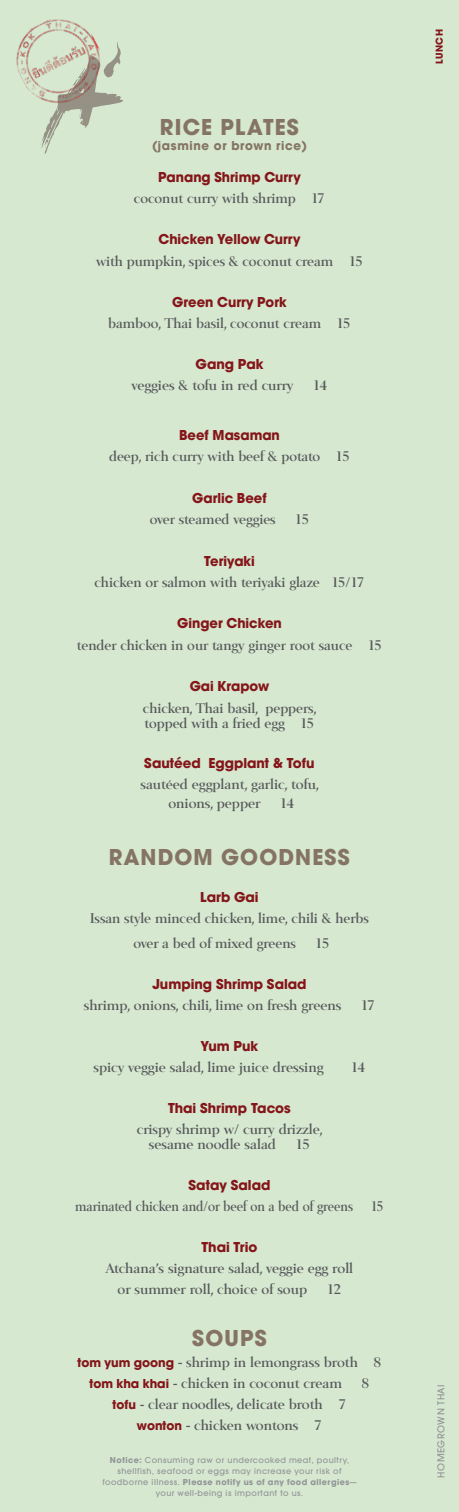
<style>
.page{position:relative;width:459px;height:1512px;background:#d6e8d0}
.page>*{position:absolute;margin:0;border:0;box-sizing:border-box;transform-origin:0 0}
.H2_MENU_SECTIONS{font:700 24px "Avant Gar Got Itc T";letter-spacing:.05em;color:#857466}
.Menu_Item_Name{font:700 15px "Avant Gar Got Itc T";color:#841519}
.lunch_menu_descripti{font:500 13.5px/21px "Belfast";color:#57585a}
.Body_copy{font:500 13.5px "Belfast";color:#57585a}
.H2_MENU_SECTIONS-2{font:500 13.5px/21px "Belfast";color:#57585a}
.lunch_menu_descripti-2{font:500 13.5px "Belfast";color:#57585a;scale:.9 1}
.H2_MENU_SECTIONS-3{font:700 13.5px "Avant Gar Got Itc T";letter-spacing:.05em;color:#857466}
.MENU_FOOTNOTES{font:500 10.5px "Avant Gar Got Itc T";letter-spacing:.05em;color:#939598}
.MENU_FOOTNOTES-2{font:700 10.5px "Avant Gar Got Itc T";letter-spacing:.055em;color:#841519}
.MENU_FOOTNOTES-3{font:500 9px/10.8px "Avant Gar Got Itc T";letter-spacing:.05em;color:#939598;text-align:center}
.s1{font-family:"Avant Gar Got Itc T";font-weight:700;color:#841519}
.s2{font-weight:700}
</style>
<div class="page">
<svg style="left:41px;top:42px;width:82px;height:113px"></svg>
<img style="left:16px;top:19px;width:99px;height:98px">
<p class="H2_MENU_SECTIONS" style="left:160px;top:112px;width:141px">RICE PLATES</p>
<p class="H2_MENU_SECTIONS-3" style="left:152px;top:138px;width:156px">(jasmine or brown rice)</p>
<p class="Menu_Item_Name" style="left:158px;top:167px;width:144px">Panang Shrimp Curry</p>
<p class="lunch_menu_descripti" style="left:134px;top:188px;width:193px">coconut curry with shrimp 17</p>
<p class="Menu_Item_Name" style="left:159px;top:230px;width:143px">Chicken Yellow Curry</p>
<p class="lunch_menu_descripti" style="left:96px;top:251px;width:268px">with pumpkin, spices &amp; coconut cream 15</p>
<p class="Menu_Item_Name" style="left:172px;top:293px;width:116px">Green Curry Pork</p>
<p class="Body_copy" style="left:108px;top:316px;width:244px">bamboo, Thai basil, coconut cream 15</p>
<p class="Menu_Item_Name" style="left:196px;top:355px;width:69px">Gang Pak</p>
<p class="lunch_menu_descripti" style="left:132px;top:375px;width:163px">veggies &amp; tofu in red curry</p>
<p class="lunch_menu_descripti" style="left:313px;top:375px;width:16px">14</p>
<p class="Menu_Item_Name" style="left:179px;top:426px;width:102px">Beef Masaman</p>
<p class="Body_copy" style="left:109px;top:449px;width:242px">deep, rich curry with beef &amp; potato 15</p>
<p class="Menu_Item_Name" style="left:192px;top:489px;width:76px">Garlic Beef</p>
<p class="lunch_menu_descripti" style="left:150px;top:509px;width:127px">over steamed veggies</p>
<p class="lunch_menu_descripti" style="left:295px;top:509px;width:16px">15</p>
<p class="Menu_Item_Name" style="left:204px;top:551px;width:52px">Teriyaki</p>
<p class="Body_copy" style="left:95px;top:575px;width:271px">chicken or salmon with teriyaki glaze 15/17</p>
<p class="Menu_Item_Name" style="left:177px;top:614px;width:106px">Ginger Chicken</p>
<p class="Body_copy" style="left:77px;top:638px;width:307px">tender chicken in our tangy ginger root sauce 15</p>
<p class="Menu_Item_Name" style="left:190px;top:677px;width:81px">Gai Krapow</p>
<p class="lunch_menu_descripti" style="left:143px;top:701px;width:175px;line-height:15px">chicken, Thai basil, peppers, topped with a fried egg 15</p>
<p class="Menu_Item_Name" style="left:144px;top:754px;width:172px">Sautéed Eggplant &amp; Tofu</p>
<p class="lunch_menu_descripti" style="left:141px;top:775px;width:179px">sautéed eggplant, garlic, tofu,</p>
<p class="lunch_menu_descripti" style="left:168px;top:793px;width:93px">onions, pepper</p>
<p class="lunch_menu_descripti" style="left:280px;top:793px;width:16px">14</p>
<p class="H2_MENU_SECTIONS" style="left:109px;top:842px;width:243px">RANDOM GOODNESS</p>
<p class="Menu_Item_Name" style="left:200px;top:888px;width:60px">Larb Gai</p>
<p class="Body_copy" style="left:90px;top:911px;width:280px">Issan style minced chicken, lime, chili &amp; herbs</p>
<p class="Body_copy" style="left:133px;top:936px;width:164px">over a bed of mixed greens</p>
<p class="Body_copy" style="left:315px;top:936px;width:16px">15</p>
<p class="Menu_Item_Name" style="left:152px;top:975px;width:156px">Jumping Shrimp Salad</p>
<p class="lunch_menu_descripti" style="left:84px;top:995px;width:259px">shrimp, onions, chili, lime on fresh greens</p>
<p class="lunch_menu_descripti" style="left:361px;top:995px;width:16px">17</p>
<p class="Menu_Item_Name" style="left:201px;top:1037px;width:59px">Yum Puk</p>
<p class="lunch_menu_descripti" style="left:94px;top:1057px;width:231px">spicy veggie salad, lime juice dressing</p>
<p class="lunch_menu_descripti" style="left:351px;top:1057px;width:16px">14</p>
<p class="Menu_Item_Name" style="left:168px;top:1098px;width:124px">Thai Shrimp Tacos</p>
<p class="lunch_menu_descripti" style="left:137px;top:1119px;width:187px">crispy shrimp w/ curry drizzle,</p>
<p class="lunch_menu_descripti" style="left:149px;top:1134px;width:128px">sesame noodle salad</p>
<p class="lunch_menu_descripti" style="left:296px;top:1134px;width:16px">15</p>
<p class="Menu_Item_Name" style="left:189px;top:1176px;width:83px">Satay Salad</p>
<p class="lunch_menu_descripti-2" style="left:75px;top:1198px;width:310px">marinated chicken and/or beef on a bed of greens</p>
<p class="lunch_menu_descripti-2" style="left:371px;top:1198px;width:16px">15</p>
<p class="Menu_Item_Name" style="left:202px;top:1237px;width:57px">Thai Trio</p>
<p class="lunch_menu_descripti" style="left:118px;top:1258px;width:237px;text-indent:-12px">Atchana’s signature salad, veggie egg roll or summer roll, choice of soup</p>
<p class="lunch_menu_descripti" style="left:327px;top:1279px;width:16px">12</p>
<p class="H2_MENU_SECTIONS" style="left:192px;top:1324px;width:76px">SOUPS</p>
<p class="H2_MENU_SECTIONS-2" style="left:90px;top:1352px;width:293px;text-indent:-12px"><span class="s1">tom yum goong</span> - shrimp in lemongrass broth 8 <span class="s1">tom kha khai</span> - chicken in coconut cream</p>
<p class="H2_MENU_SECTIONS-2" style="left:362px;top:1373px;width:9px">8</p>
<p class="lunch_menu_descripti" style="left:113px;top:1394px;width:235px;text-align:center"><span class="s1">tofu</span> - clear noodles, delicate broth 7 <span class="s1">wonton</span> - chicken wontons 7</p>
<p class="MENU_FOOTNOTES-3" style="left:102px;top:1455px;width:256px"><span class="s2">Notice:</span> Consuming raw or undercooked meat, poultry, shellfish, seafood or eggs may increase your risk of foodborne illness. <span class="s2">Please notify us of any food allergies</span>— your well-being is important to us.</p>
<p class="MENU_FOOTNOTES-2" style="left:433px;top:64px;width:37px;rotate:-90deg">LUNCH</p>
<p class="MENU_FOOTNOTES" style="left:435px;top:1478px;width:95px;rotate:-90deg">HOMEGROWN THAI</p>
</div>
